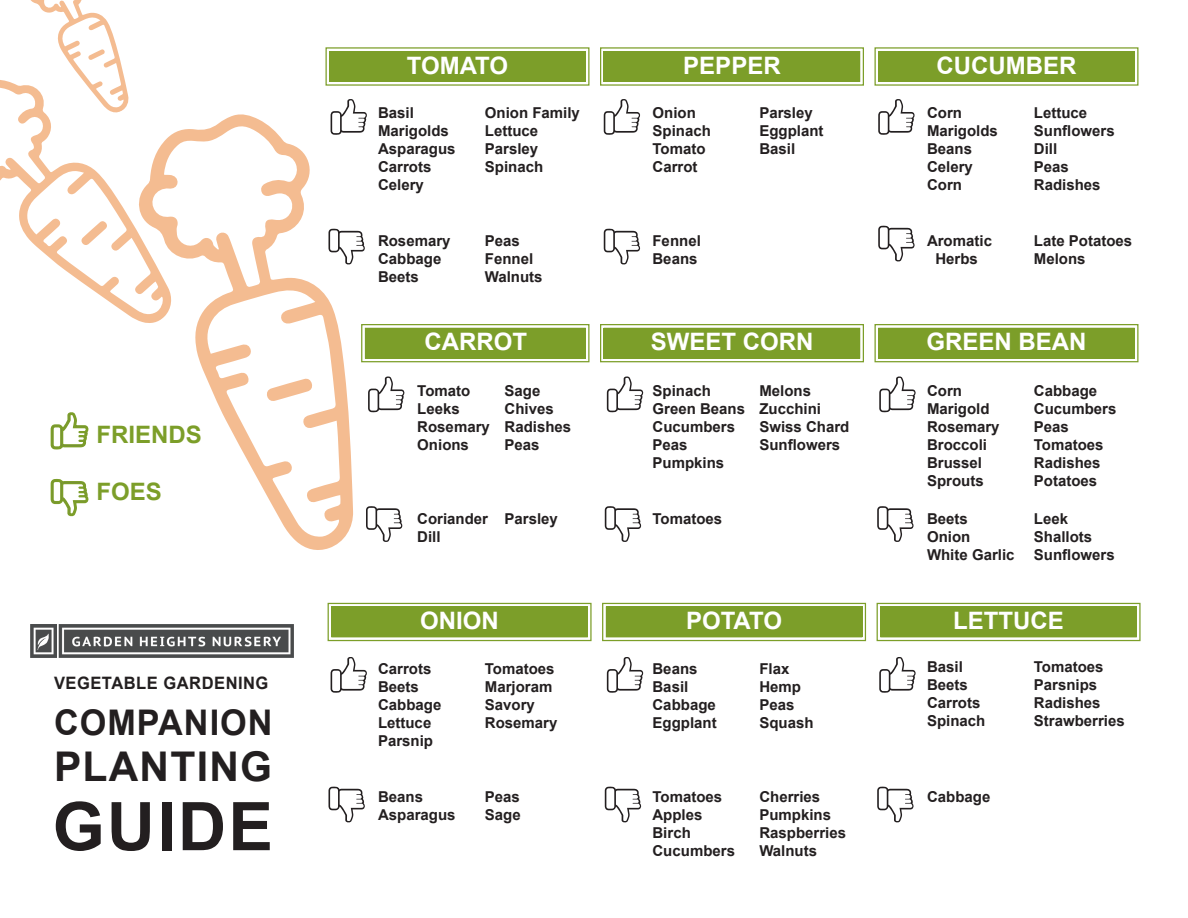
<style>
.page{position:relative;width:1188px;height:918px;background:#fff}
.page>*{position:absolute;margin:0;border:0;box-sizing:border-box;transform-origin:0 0}
.t1{font:700 67.05px "Arial";letter-spacing:.03em;color:#231f20}
.t2{font:700 40.95px "Arial";letter-spacing:.03em;color:#231f20}
.t3{font:700 35.4px "Arial";letter-spacing:.03em;color:#231f20}
.t4{font:700 24px "Arial";color:#fff}
.t5{font:700 24px "Arial";color:#7c9e29}
.t6{font:700 17.1px "Arial";letter-spacing:.03em;color:#231f20}
.t7{font:700 15px/18px "Arial";color:#231f20}
</style>
<div class="page">
<svg style="left:173px;top:113px;width:180px;height:437px"></svg>
<svg style="left:266px;top:378px;width:47px;height:24px"></svg>
<svg style="left:325px;top:47px;width:265px;height:39px"></svg>
<div style="left:329px;top:51px;width:257px;height:31px;border:4px solid #7c9e29"></div>
<svg style="left:361px;top:324px;width:229px;height:39px;background:#97b255"></svg>
<div style="left:365px;top:328px;width:221px;height:31px;border:4px solid #7c9e29"></div>
<svg style="left:327px;top:602px;width:265px;height:40px;background:#99b359"></svg>
<div style="left:331px;top:607px;width:257px;height:30px;border:4px solid #7c9e29"></div>
<svg style="left:600px;top:47px;width:264px;height:39px;background:#97b255"></svg>
<div style="left:604px;top:51px;width:256px;height:31px;border:4px solid #7c9e29"></div>
<svg style="left:600px;top:324px;width:264px;height:39px;background:#96b153"></svg>
<div style="left:604px;top:328px;width:256px;height:31px;border:4px solid #7c9e29"></div>
<svg style="left:602px;top:602px;width:265px;height:40px;background:#99b359"></svg>
<div style="left:606px;top:607px;width:256px;height:30px;border:4px solid #7c9e29"></div>
<svg style="left:874px;top:47px;width:265px;height:39px"></svg>
<div style="left:878px;top:51px;width:257px;height:31px;border:4px solid #7c9e29"></div>
<svg style="left:874px;top:324px;width:265px;height:39px;background:#96b154"></svg>
<div style="left:878px;top:328px;width:257px;height:31px;border:4px solid #7c9e29"></div>
<svg style="left:876px;top:602px;width:265px;height:40px;background:#99b359"></svg>
<div style="left:880px;top:607px;width:257px;height:30px;border:4px solid #7c9e29"></div>
<svg style="left:0;top:0;width:173px;height:323px"></svg>
<svg style="left:328px;top:229px;width:37px;height:36px"></svg>
<svg style="left:331px;top:99px;width:36px;height:36px"></svg>
<svg style="left:328px;top:787px;width:37px;height:36px"></svg>
<svg style="left:331px;top:657px;width:36px;height:36px"></svg>
<svg style="left:605px;top:787px;width:36px;height:36px"></svg>
<svg style="left:607px;top:657px;width:36px;height:36px"></svg>
<svg style="left:877px;top:787px;width:37px;height:36px"></svg>
<svg style="left:879px;top:657px;width:37px;height:36px"></svg>
<svg style="left:366px;top:506px;width:36px;height:36px"></svg>
<svg style="left:368px;top:376px;width:36px;height:36px"></svg>
<svg style="left:605px;top:506px;width:36px;height:36px"></svg>
<svg style="left:607px;top:376px;width:36px;height:36px"></svg>
<svg style="left:877px;top:506px;width:37px;height:36px"></svg>
<svg style="left:879px;top:376px;width:37px;height:36px"></svg>
<svg style="left:604px;top:229px;width:36px;height:36px"></svg>
<svg style="left:604px;top:99px;width:36px;height:36px"></svg>
<svg style="left:878px;top:226px;width:37px;height:36px"></svg>
<svg style="left:878px;top:99px;width:37px;height:36px"></svg>
<svg style="left:50px;top:478px;width:39px;height:39px"></svg>
<svg style="left:50px;top:412px;width:39px;height:38px"></svg>
<img style="left:31px;top:624px;width:262px;height:34px">
<h3 class="t5" style="left:96px;top:419px;width:107px">FRIENDS</h3>
<h3 class="t5" style="left:96px;top:475px;width:67px">FOES</h3>
<p class="t6" style="left:54px;top:672px;width:216px">VEGETABLE GARDENING</p>
<h3 class="t3" style="left:54px;top:700px;width:220px">COMPANION</h3>
<h2 class="t2" style="left:54px;top:740px;width:220px">PLANTING</h2>
<h1 class="t1" style="left:53px;top:782px;width:222px">GUIDE</h1>
<h3 class="t4" style="left:407px;top:50px;width:103px">TOMATO</h3>
<p class="t7" style="left:378px;top:104px;width:79px">Basil<br>Marigolds<br>Asparagus<br>Carrots<br>Celery</p>
<p class="t7" style="left:485px;top:104px;width:97px">Onion Family<br>Lettuce<br>Parsley<br>Spinach</p>
<p class="t7" style="left:378px;top:232px;width:74px">Rosemary<br>Cabbage<br>Beets</p>
<p class="t7" style="left:485px;top:232px;width:59px">Peas<br>Fennel<br>Walnuts</p>
<h3 class="t4" style="left:424px;top:326px;width:104px">CARROT</h3>
<p class="t7" style="left:417px;top:382px;width:74px">Tomato<br>Leeks<br>Rosemary<br>Onions</p>
<p class="t7" style="left:505px;top:382px;width:68px">Sage<br>Chives<br>Radishes<br>Peas</p>
<h3 class="t4" style="left:683px;top:50px;width:99px">PEPPER</h3>
<h3 class="t4" style="left:937px;top:50px;width:141px">CUCUMBER</h3>
<p class="t7" style="left:653px;top:104px;width:60px">Onion<br>Spinach<br>Tomato<br>Carrot</p>
<p class="t7" style="left:759px;top:104px;width:66px">Parsley<br>Eggplant<br>Basil</p>
<p class="t7" style="left:927px;top:104px;width:72px">Corn<br>Marigolds<br>Beans<br>Celery<br>Corn</p>
<p class="t7" style="left:1034px;top:104px;width:82px">Lettuce<br>Sunflowers<br>Dill<br>Peas<br>Radishes</p>
<p class="t7" style="left:652px;top:232px;width:50px">Fennel<br>Beans</p>
<p class="t7" style="left:927px;top:232px;width:67px;text-align:center">Aromatic<br>Herbs</p>
<p class="t7" style="left:1034px;top:232px;width:100px">Late Potatoes<br>Melons</p>
<h3 class="t4" style="left:651px;top:326px;width:164px">SWEET CORN</h3>
<p class="t7" style="left:653px;top:382px;width:94px">Spinach<br>Green Beans<br>Cucumbers<br>Peas<br>Pumpkins</p>
<p class="t7" style="left:759px;top:382px;width:92px">Melons<br>Zucchini<br>Swiss Chard<br>Sunflowers</p>
<h3 class="t4" style="left:927px;top:326px;width:162px">GREEN BEAN</h3>
<p class="t7" style="left:927px;top:382px;width:74px">Corn<br>Marigold<br>Rosemary<br>Broccoli<br>Brussel<br>Sprouts</p>
<p class="t7" style="left:1034px;top:382px;width:84px">Cabbage<br>Cucumbers<br>Peas<br>Tomatoes<br>Radishes<br>Potatoes</p>
<p class="t7" style="left:417px;top:510px;width:72px">Coriander</p>
<p class="t7" style="left:652px;top:510px;width:71px">Tomatoes</p>
<p class="t7" style="left:417px;top:528px;width:25px">Dill</p>
<p class="t7" style="left:505px;top:510px;width:55px">Parsley</p>
<p class="t7" style="left:927px;top:510px;width:89px">Beets<br>Onion<br>White Garlic</p>
<p class="t7" style="left:1034px;top:510px;width:82px">Leek<br>Shallots<br>Sunflowers</p>
<h3 class="t4" style="left:420px;top:605px;width:80px">ONION</h3>
<h3 class="t4" style="left:686px;top:605px;width:98px">POTATO</h3>
<h3 class="t4" style="left:953px;top:605px;width:112px">LETTUCE</h3>
<p class="t7" style="left:378px;top:660px;width:65px">Carrots<br>Beets<br>Cabbage<br>Lettuce<br>Parsnip</p>
<p class="t7" style="left:485px;top:660px;width:74px">Tomatoes<br>Marjoram<br>Savory<br>Rosemary</p>
<p class="t7" style="left:652px;top:660px;width:66px">Beans<br>Basil<br>Cabbage<br>Eggplant</p>
<p class="t7" style="left:759px;top:660px;width:56px">Flax<br>Hemp<br>Peas<br>Squash</p>
<p class="t7" style="left:927px;top:659px;width:60px">Basil<br>Beets<br>Carrots<br>Spinach</p>
<p class="t7" style="left:1034px;top:659px;width:92px">Tomatoes<br>Parsnips<br>Radishes<br>Strawberries</p>
<p class="t7" style="left:378px;top:788px;width:79px">Beans<br>Asparagus</p>
<p class="t7" style="left:485px;top:788px;width:37px">Peas<br>Sage</p>
<p class="t7" style="left:652px;top:788px;width:71px">Tomatoes</p>
<p class="t7" style="left:927px;top:788px;width:65px">Cabbage</p>
<p class="t7" style="left:759px;top:788px;width:88px">Cherries<br>Pumpkins<br>Raspberries<br>Walnuts</p>
<p class="t7" style="left:652px;top:806px;width:84px">Apples<br>Birch<br>Cucumbers</p>
</div>
